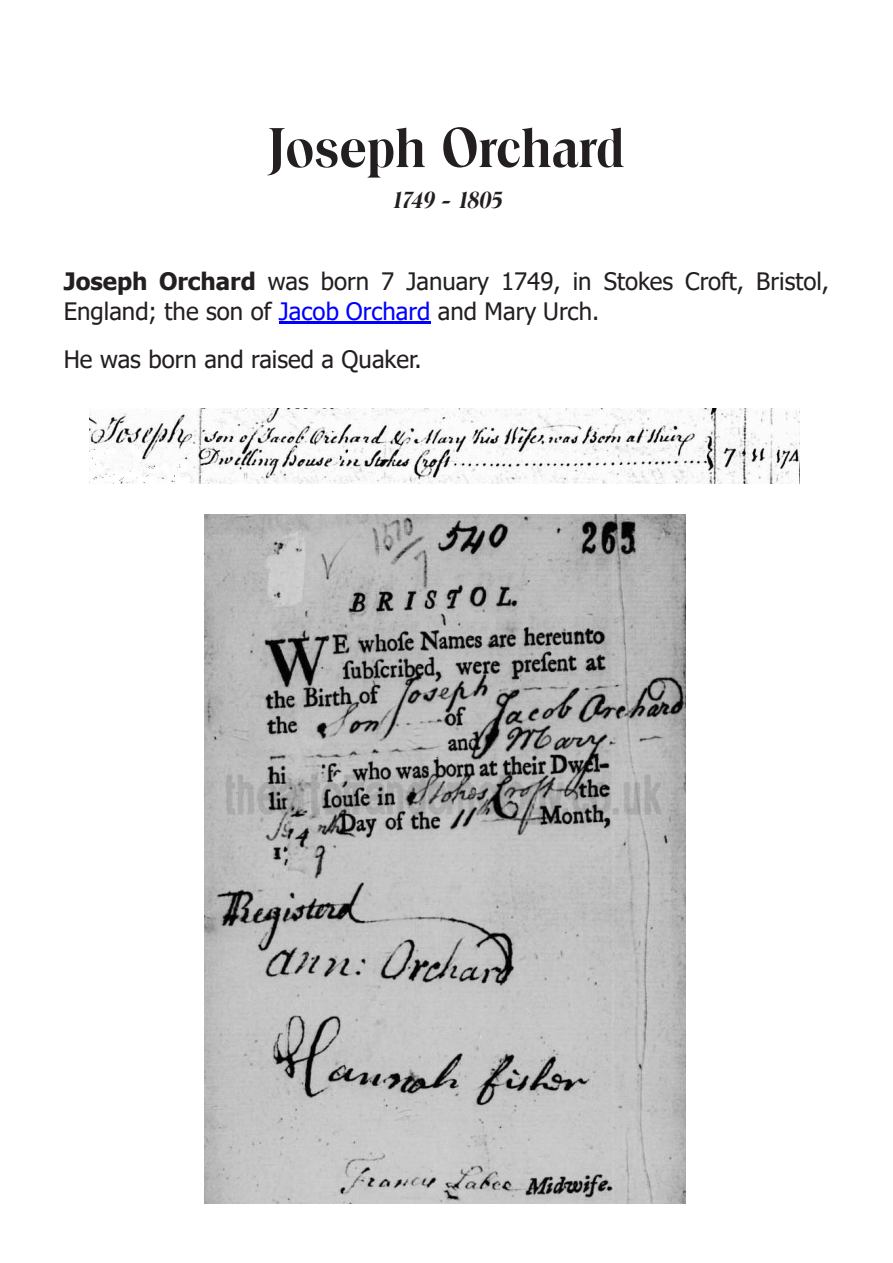
<style>
.page{position:relative;width:893px;height:1263px;background:#fff}
.page>*{position:absolute;margin:0;border:0;box-sizing:border-box;transform-origin:0 0}
.t1{font:700 54px "Toledo";color:#231f20}
.t2{font:24px/30px "Tahoma";color:#231f20}
.t3{font:italic 700 22.5px "Toledo";letter-spacing:-.04em;color:#231f20}
.s1{font-weight:700}
.s2{color:#00f}
</style>
<div class="page">
<hr style="left:279px;top:321px;width:60px;height:3px;background:#00f">
<svg style="left:339px;top:321px;width:7px;height:3px"></svg>
<hr style="left:346px;top:321px;width:84px;height:3px;background:#00f">
<img style="left:89px;top:408px;width:710px;height:76px">
<img style="left:204px;top:514px;width:482px;height:689px">
<h1 class="t1" style="left:269px;top:128px;width:357px">Joseph Orchard</h1>
<p class="t3" style="left:391px;top:191px;width:113px">1749 - 1805</p>
<p class="t2" style="left:64px;top:268px;width:767px"><span class="s1">Joseph Orchard</span> was born 7 January 1749, in Stokes Croft, Bristol,<br>England; the son of <span class="s2">Jacob Orchard</span> and Mary Urch.</p>
<p class="t2" style="left:64px;top:346px;width:359px">He was born and raised a Quaker.</p>
</div>
